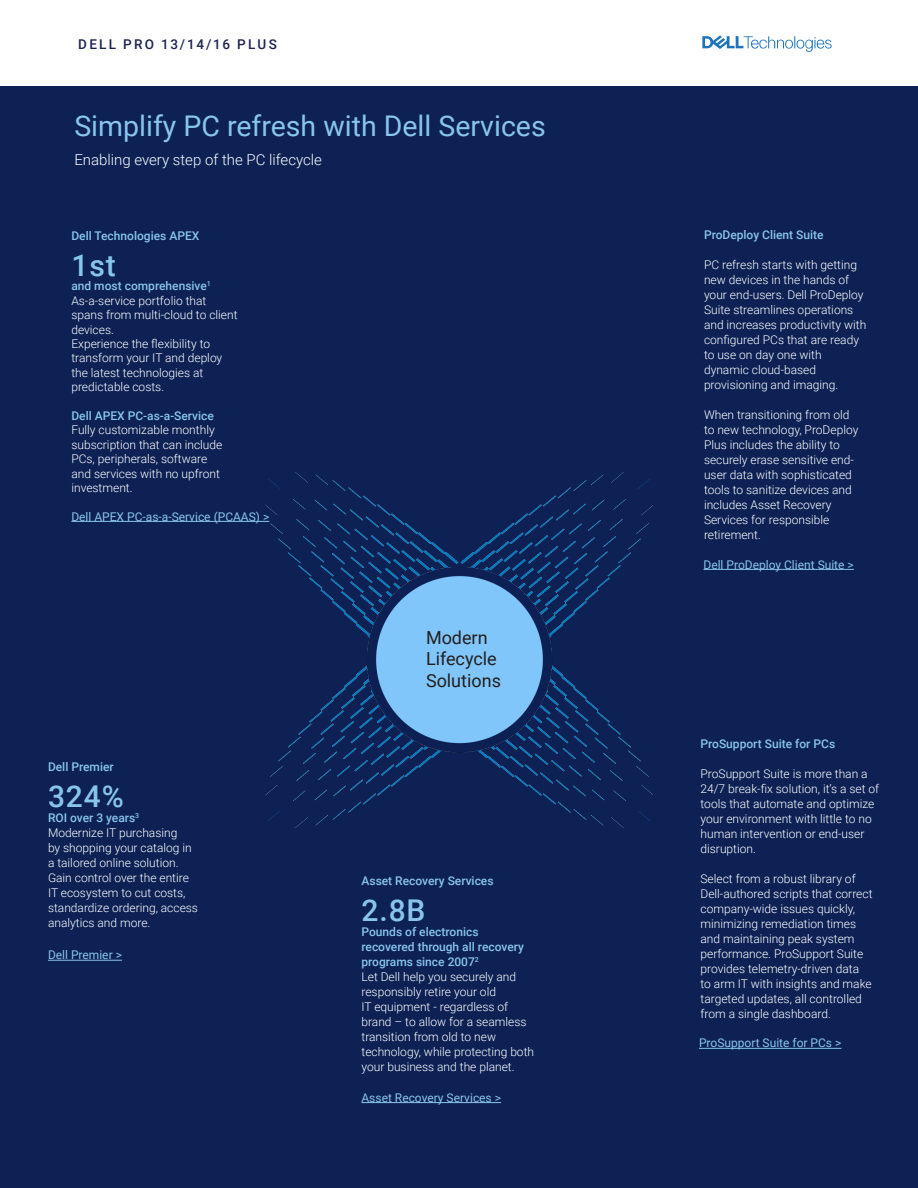
<style>
.page{position:relative;width:918px;height:1188px;background:#fff}
.page>*{position:absolute;margin:0;border:0;box-sizing:border-box;transform-origin:0 0}
.t1{font:500 30px "Roboto";letter-spacing:.03em;color:#88c5ec}
.t2{font:28.5px "Roboto";color:#88c5ec}
.t3{font:18px/21.6px "Roboto";color:#231f20}
.t4{font:300 15px "Roboto";color:#f9fcfe}
.t5{font:500 13.5px "Roboto";letter-spacing:.165em;color:#1c2351}
.t6{font:300 12px/15px "Roboto";color:#fff}
.t7{font:12px "Roboto";color:#88c5ec}
.t8{font:500 12px "Roboto";color:#89c5ec}
.t9{font:500 12px "Roboto";color:#88c5ec}
.s1{font-weight:500;color:#88c5ec}
</style>
<div class="page">
<svg style="left:702px;top:35px;width:130px;height:17px"></svg>
<div style="left:0;top:86px;width:918px;height:1102px;background:#0d2155"></div>
<img style="left:265px;top:473px;width:388px;height:354px">
<hr style="left:704px;top:569px;width:150px;height:1px;background:#88c5ec">
<hr style="left:699px;top:1048px;width:142px;height:1px;background:#88c5ec">
<hr style="left:71px;top:521px;width:198px;height:1px;background:#88c5ec">
<hr style="left:362px;top:1102px;width:139px;height:1px;background:#88c5ec">
<hr style="left:48px;top:960px;width:74px;height:1px;background:#88c5ec">
<p class="t5" style="left:78px;top:35px;width:200px">DELL PRO 13/14/16 PLUS</p>
<h2 class="t2" style="left:74px;top:106px;width:473px">Simplify PC refresh with Dell Services</h2>
<p class="t4" style="left:74px;top:149px;width:249px">Enabling every step of the PC lifecycle</p>
<p class="t9" style="left:71px;top:227px;width:130px">Dell Technologies APEX</p>
<h1 class="t1" style="left:71px;top:244px;width:46px">1st</h1>
<p class="t6" style="left:71px;top:278px;width:168px;line-height:14.4px"><span class="s1">and most comprehensive</span><sup>1<br></sup>As-a-service portfolio that spans from multi-cloud to client devices.<br>Experience the flexibility to transform your IT and deploy the latest technologies at predictable costs.</p>
<p class="t9" style="left:71px;top:407px;width:144px">Dell APEX PC-as-a-Service</p>
<p class="t6" style="left:71px;top:422px;width:153px;line-height:14.4px">Fully customizable monthly subscription that can include<br>PCs, peripherals, software and services with no upfront investment.</p>
<p class="t7" style="left:71px;top:508px;width:199px">Dell APEX PC-as-a-Service (PCAAS) &gt;</p>
<p class="t9" style="left:48px;top:758px;width:67px">Dell Premier</p>
<h1 class="t1" style="left:48px;top:775px;width:77px">324%</h1>
<p class="t6" style="left:48px;top:810px;width:152px"><span class="s1">ROI over 3 years</span><sup>3<br></sup>Modernize IT purchasing<br>by shopping your catalog in a tailored online solution.<br>Gain control over the entire<br>IT ecosystem to cut costs, standardize ordering, access analytics and more.</p>
<p class="t7" style="left:48px;top:947px;width:75px">Dell Premier &gt;</p>
<h3 class="t3" style="left:426px;top:626px;width:76px">Modern<br>Lifecycle<br>Solutions</h3>
<p class="t8" style="left:362px;top:872px;width:134px">Asset Recovery Services</p>
<h1 class="t1" style="left:362px;top:889px;width:66px">2.8B</h1>
<p class="t6" style="left:362px;top:924px;width:174px"><span class="s1">Pounds of electronics recovered through all recovery programs since 2007</span><sup>2<br></sup>Let Dell help you securely and responsibly retire your old<br>IT equipment - regardless of brand – to allow for a seamless transition from old to new technology, while protecting both your business and the planet.</p>
<p class="t7" style="left:362px;top:1089px;width:141px">Asset Recovery Services &gt;</p>
<p class="t8" style="left:704px;top:226px;width:121px">ProDeploy Client Suite</p>
<p class="t6" style="left:704px;top:257px;width:164px">PC refresh starts with getting new devices in the hands of your end-users. Dell ProDeploy<br>Suite streamlines operations and increases productivity with configured PCs that are ready to use on day one with dynamic cloud-based provisioning and imaging.</p>
<p class="t6" style="left:704px;top:407px;width:156px">When transitioning from old to new technology, ProDeploy<br>Plus includes the ability to securely erase sensitive end&shy;user data with sophisticated tools to sanitize devices and includes Asset Recovery<br>Services for responsible retirement.</p>
<p class="t7" style="left:704px;top:556px;width:152px">Dell ProDeploy Client Suite &gt;</p>
<p class="t8" style="left:701px;top:736px;width:136px">ProSupport Suite for PCs</p>
<p class="t6" style="left:701px;top:766px;width:180px">ProSupport Suite is more than a<br>24/7 break-fix solution, it’s a set of tools that automate and optimize your environment with little to no human intervention or end-user disruption.</p>
<p class="t6" style="left:701px;top:871px;width:173px">Select from a robust library of<br>Dell-authored scripts that correct company-wide issues quickly, minimizing remediation times and maintaining peak system performance. ProSupport Suite provides telemetry-driven data to arm IT with insights and make targeted updates, all controlled from a single dashboard.</p>
<p class="t7" style="left:699px;top:1035px;width:144px">ProSupport Suite for PCs &gt;</p>
</div>
